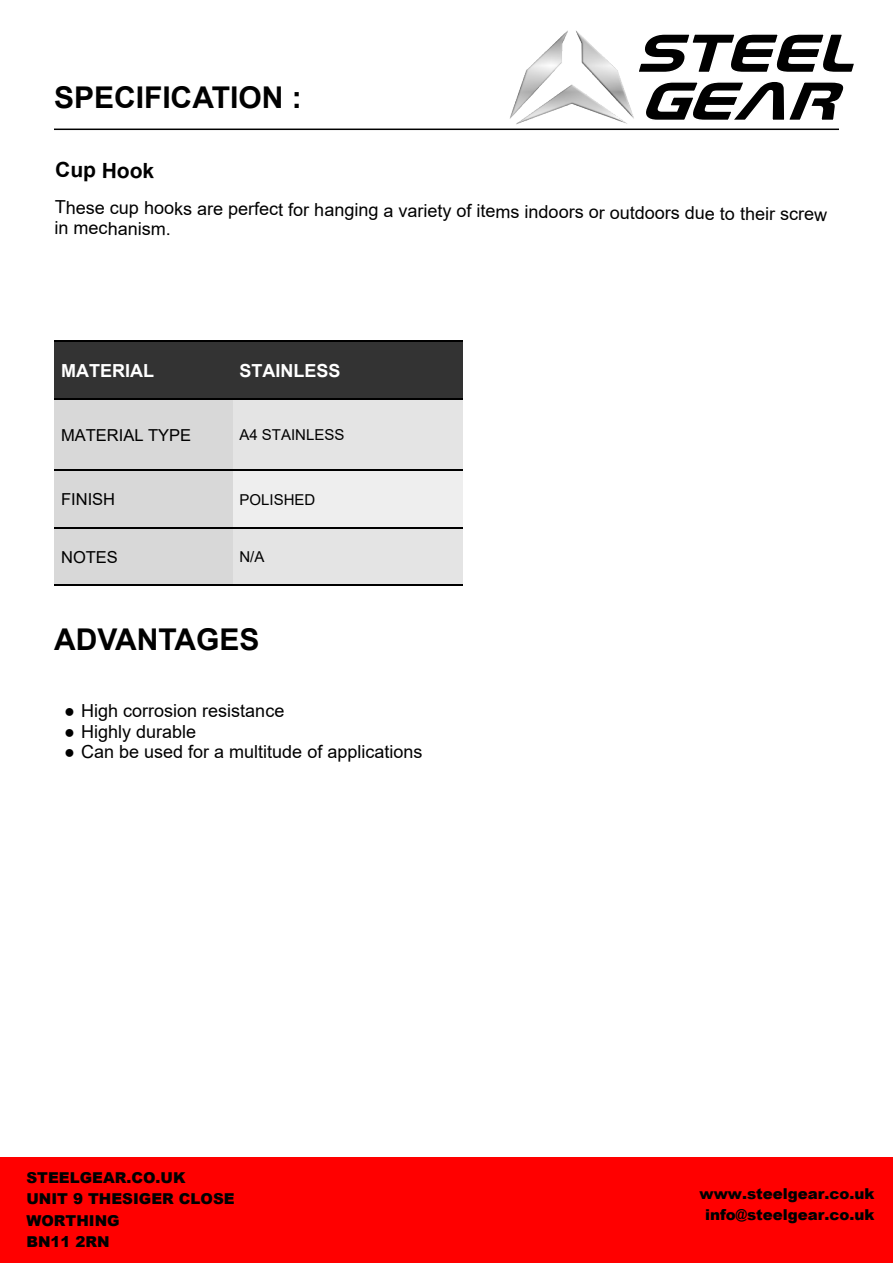
<style>
.page{position:relative;width:893px;height:1263px;background:#fff}
.page>*{position:absolute;margin:0;border:0;box-sizing:border-box;transform-origin:0 0}
.t1{font:700 30px "Arial";color:#000}
.t2{font:700 21px "Arial";color:#000}
.t3{font:18px/23.2px "Arial";color:#000}
.t4{font:700 18px "Arial";color:#fff}
.t5{font:16.5px "Arial";color:#000}
.t6{font:900 15px/21.1px "Arial";color:#000}
.t7{font:15px "Arial";color:#000}
.s1{font-family:"Times New Roman"}
</style>
<div class="page">
<div style="left:55px;top:341px;width:178px;height:58px;background:#333"></div>
<div style="left:233px;top:341px;width:230px;height:58px;background:#333"></div>
<div style="left:55px;top:399px;width:178px;height:71px;background:#d8d8d8"></div>
<div style="left:233px;top:399px;width:230px;height:71px;background:#e4e4e4"></div>
<div style="left:55px;top:470px;width:178px;height:58px;background:#d8d8d8"></div>
<div style="left:233px;top:470px;width:230px;height:58px;background:#eee"></div>
<div style="left:55px;top:528px;width:178px;height:57px;background:#d8d8d8"></div>
<div style="left:233px;top:528px;width:230px;height:57px;background:#e4e4e4"></div>
<hr style="left:55px;top:341px;width:178px;height:1px;background:#000">
<hr style="left:233px;top:341px;width:230px;height:1px;background:#000">
<hr style="left:55px;top:398px;width:178px;height:2px;background:#000">
<hr style="left:233px;top:398px;width:230px;height:2px;background:#000">
<hr style="left:55px;top:469px;width:178px;height:2px;background:#000">
<hr style="left:233px;top:469px;width:230px;height:2px;background:#000">
<hr style="left:55px;top:527px;width:178px;height:1px;background:#000">
<hr style="left:233px;top:527px;width:230px;height:1px;background:#000">
<hr style="left:55px;top:584px;width:178px;height:2px;background:#000">
<hr style="left:233px;top:584px;width:230px;height:2px;background:#000">
<hr style="left:54px;top:129px;width:785px;height:1px;background:#000">
<div style="left:0;top:1158px;width:893px;height:105px;background:#f00"></div>
<svg style="left:639px;top:34px;width:215px;height:86px"></svg>
<img style="left:509px;top:30px;width:125px;height:95px">
<h1 class="t1" style="left:54px;top:86px;width:249px">SPECIFICATION :</h1>
<p class="t2" style="left:55px;top:161px;width:101px;rotate:1deg">Cup Hook</p>
<p class="t3" style="left:55px;top:194px;width:774px;rotate:1deg">These cup hooks are perfect for hanging a variety of items indoors or outdoors due to their screw in mechanism.</p>
<p class="t4" style="left:61px;top:364px;width:94px">MATERIAL</p>
<p class="t4" style="left:239px;top:364px;width:103px">STAINLESS</p>
<p class="t5" style="left:61px;top:429px;width:132px">MATERIAL TYPE</p>
<p class="t7" style="left:239px;top:429px;width:107px">A4 STAINLESS</p>
<p class="t5" style="left:61px;top:493px;width:56px">FINISH</p>
<p class="t7" style="left:239px;top:494px;width:77px">POLISHED</p>
<p class="t5" style="left:61px;top:551px;width:58px">NOTES</p>
<p class="t7" style="left:239px;top:551px;width:27px">N/A</p>
<h1 class="t1" style="left:54px;top:628px;width:207px">ADVANTAGES</h1>
<p class="t3" style="left:64px;top:700px;width:222px"><span class="s1">●</span> High corrosion resistance</p>
<p class="t3" style="left:64px;top:721px;width:134px"><span class="s1">●</span> Highly durable</p>
<p class="t3" style="left:64px;top:742px;width:360px"><span class="s1">●</span> Can be used for a multitude of applications</p>
<p class="t6" style="left:26px;top:1169px;width:210px">STEELGEAR.CO.UK<br>UNIT 9 THESIGER CLOSE<br>WORTHING<br>BN11 2RN</p>
<p class="t6" style="left:699px;top:1184px;width:176px;text-align:center">www.steelgear.co.uk info@steelgear.co.uk</p>
</div>
